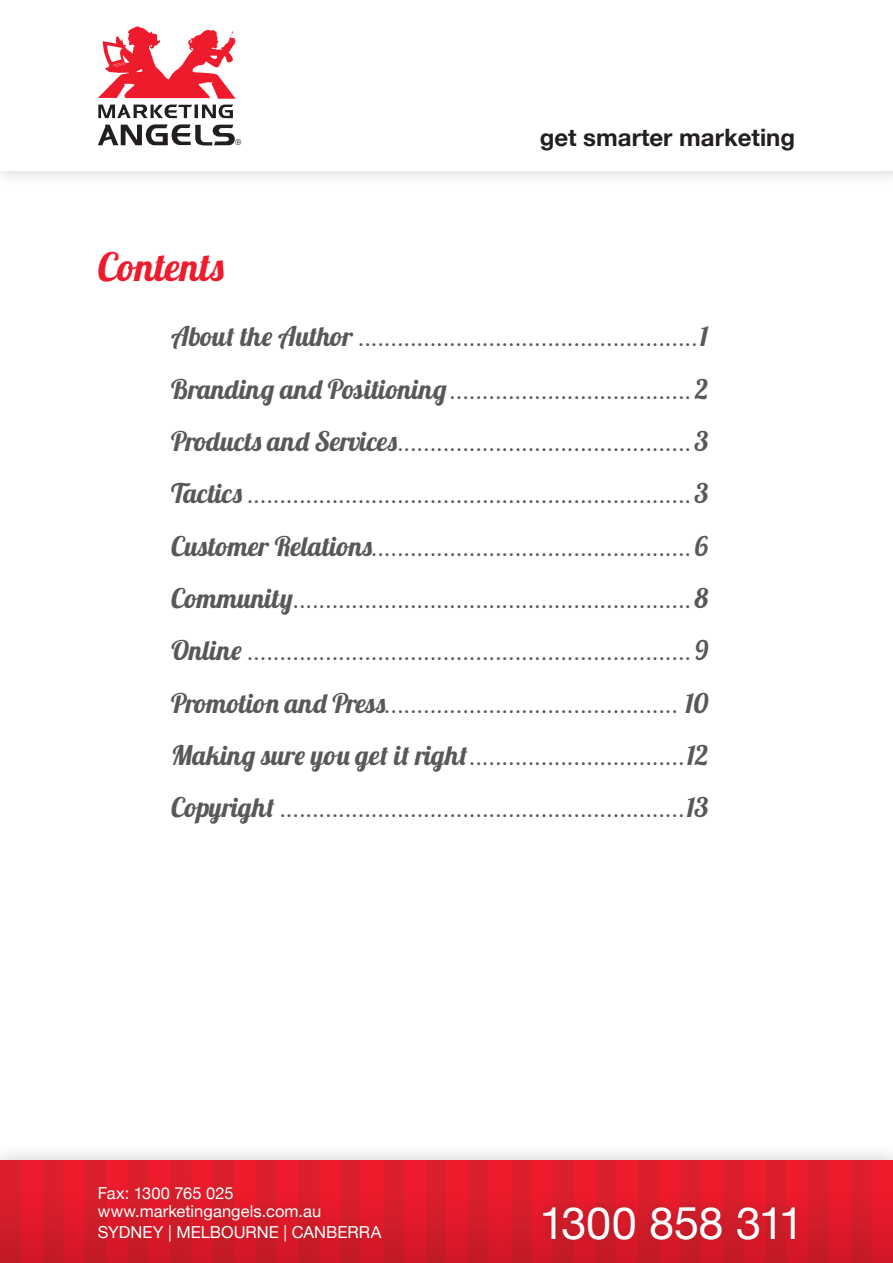
<style>
.page{position:relative;width:893px;height:1263px;background:#fff}
.page>*{position:absolute;margin:0;border:0;box-sizing:border-box;transform-origin:0 0}
.t1{font:45px "Helvetica Neue";letter-spacing:-.01em;color:#fff}
.t2{font:39px "Lobster 1.4";letter-spacing:.02em;color:#ee1b2c}
.t3{font:700 24px "Helvetica Neue";color:#231f20}
.t4{font:18px "Lobster 1.4";color:#57585a}
.t5{font:16.5px/18px "Helvetica Neue";color:#fff}
.s1{font-size:27px}
</style>
<div class="page">
<div style="left:0;top:1142px;width:893px;height:121px;background:#231f20;opacity:.16"></div>
<div style="left:0;top:1161px;width:21px;height:102px;background:#dc1f2c"></div>
<div style="left:340px;top:1161px;width:21px;height:102px;background:#dc1f2c"></div>
<div style="left:765px;top:1161px;width:22px;height:102px;background:#dc1f2c"></div>
<div style="left:170px;top:1161px;width:21px;height:102px;background:#dc1f2c"></div>
<div style="left:510px;top:1161px;width:21px;height:102px;background:#dc1f2c"></div>
<div style="left:85px;top:1161px;width:21px;height:102px;background:#dc1f2c"></div>
<div style="left:425px;top:1161px;width:21px;height:102px;background:#dc1f2c"></div>
<div style="left:850px;top:1161px;width:22px;height:102px;background:#dc1f2c"></div>
<div style="left:255px;top:1161px;width:21px;height:102px;background:#dc1f2c"></div>
<div style="left:680px;top:1161px;width:22px;height:102px;background:#dc1f2c"></div>
<div style="left:595px;top:1161px;width:22px;height:102px;background:#dc1f2c"></div>
<div style="left:43px;top:1161px;width:21px;height:102px;background:#dc1f2c"></div>
<div style="left:383px;top:1161px;width:21px;height:102px;background:#dc1f2c"></div>
<div style="left:808px;top:1161px;width:21px;height:102px;background:#dc1f2c"></div>
<div style="left:213px;top:1161px;width:21px;height:102px;background:#dc1f2c"></div>
<div style="left:553px;top:1161px;width:21px;height:102px;background:#dc1f2c"></div>
<div style="left:128px;top:1161px;width:21px;height:102px;background:#dc1f2c"></div>
<div style="left:468px;top:1161px;width:21px;height:102px;background:#dc1f2c"></div>
<div style="left:298px;top:1161px;width:21px;height:102px;background:#dc1f2c"></div>
<div style="left:723px;top:1161px;width:21px;height:102px;background:#dc1f2c"></div>
<div style="left:638px;top:1161px;width:21px;height:102px;background:#dc1f2c"></div>
<div style="left:21px;top:1161px;width:22px;height:102px;background:#ee1b2c"></div>
<div style="left:361px;top:1161px;width:22px;height:102px;background:#ee1b2c"></div>
<div style="left:787px;top:1161px;width:21px;height:102px;background:#ee1b2c"></div>
<div style="left:191px;top:1161px;width:22px;height:102px;background:#ee1b2c"></div>
<div style="left:531px;top:1161px;width:22px;height:102px;background:#ee1b2c"></div>
<div style="left:106px;top:1161px;width:22px;height:102px;background:#ee1b2c"></div>
<div style="left:446px;top:1161px;width:22px;height:102px;background:#ee1b2c"></div>
<div style="left:872px;top:1161px;width:21px;height:102px;background:#ee1b2c"></div>
<div style="left:276px;top:1161px;width:22px;height:102px;background:#ee1b2c"></div>
<div style="left:702px;top:1161px;width:21px;height:102px;background:#ee1b2c"></div>
<div style="left:617px;top:1161px;width:21px;height:102px;background:#ee1b2c"></div>
<div style="left:64px;top:1161px;width:21px;height:102px;background:#ee1b2c"></div>
<div style="left:404px;top:1161px;width:21px;height:102px;background:#ee1b2c"></div>
<div style="left:829px;top:1161px;width:21px;height:102px;background:#ee1b2c"></div>
<div style="left:234px;top:1161px;width:21px;height:102px;background:#ee1b2c"></div>
<div style="left:574px;top:1161px;width:21px;height:102px;background:#ee1b2c"></div>
<div style="left:149px;top:1161px;width:21px;height:102px;background:#ee1b2c"></div>
<div style="left:489px;top:1161px;width:21px;height:102px;background:#ee1b2c"></div>
<div style="left:319px;top:1161px;width:21px;height:102px;background:#ee1b2c"></div>
<div style="left:744px;top:1161px;width:21px;height:102px;background:#ee1b2c"></div>
<div style="left:659px;top:1161px;width:21px;height:102px;background:#ee1b2c"></div>
<div style="left:0;top:1188px;width:893px;height:75px;background:linear-gradient(to bottom,#e61d2c,#c81926)"></div>
<div style="left:535px;top:1198px;width:269px;height:50px;background:#231f20;opacity:.23"></div>
<div style="left:90px;top:1178px;width:300px;height:72px;background:#231f20;opacity:.23"></div>
<div style="left:0;top:0;width:893px;height:187px;background:#231f20;opacity:.15"></div>
<div style="left:0;top:0;width:893px;height:170px;background:#fff"></div>
<svg style="left:98px;top:26px;width:138px;height:73px"></svg>
<svg style="left:98px;top:105px;width:143px;height:40px"></svg>
<h2 class="t2" style="left:98px;top:242px;width:127px">Contents</h2>
<h3 class="t3" style="left:540px;top:122px;width:257px">get smarter marketing</h3>
<p class="t4" style="left:171px;top:328px;width:539px"><span class="s1">About the Author</span> ....................................................<span class="s1">1</span></p>
<p class="t4" style="left:171px;top:381px;width:539px"><span class="s1">Branding and Positioning</span> ..................................... <span class="s1">2</span></p>
<p class="t4" style="left:171px;top:433px;width:539px"><span class="s1">Products and Services</span>............................................. <span class="s1">3</span></p>
<p class="t4" style="left:171px;top:485px;width:539px"><span class="s1">Tactics</span> .................................................................... <span class="s1">3</span></p>
<p class="t4" style="left:171px;top:538px;width:539px"><span class="s1">Customer Relations</span>................................................. <span class="s1">6</span></p>
<p class="t4" style="left:171px;top:590px;width:539px"><span class="s1">Community</span>............................................................. <span class="s1">8</span></p>
<p class="t4" style="left:171px;top:642px;width:539px"><span class="s1">Online</span> .................................................................... <span class="s1">9</span></p>
<p class="t4" style="left:171px;top:695px;width:539px"><span class="s1">Promotion and Press</span>............................................. <span class="s1">10</span></p>
<p class="t4" style="left:171px;top:747px;width:538px"><span class="s1">Making sure you get it right</span>.................................<span class="s1">12</span></p>
<p class="t4" style="left:171px;top:799px;width:538px"><span class="s1">Copyright</span> ..............................................................<span class="s1">13</span></p>
<p class="t5" style="left:98px;top:1184px;width:225px">Fax: 1300 765 025 www.marketingangels.com.au</p>
<p class="t5" style="left:98px;top:1223px;width:285px">Sydney | Melbourne | Canberra</p>
<h1 class="t1" style="left:539px;top:1196px;width:266px">1300 858 311</h1>
</div>
